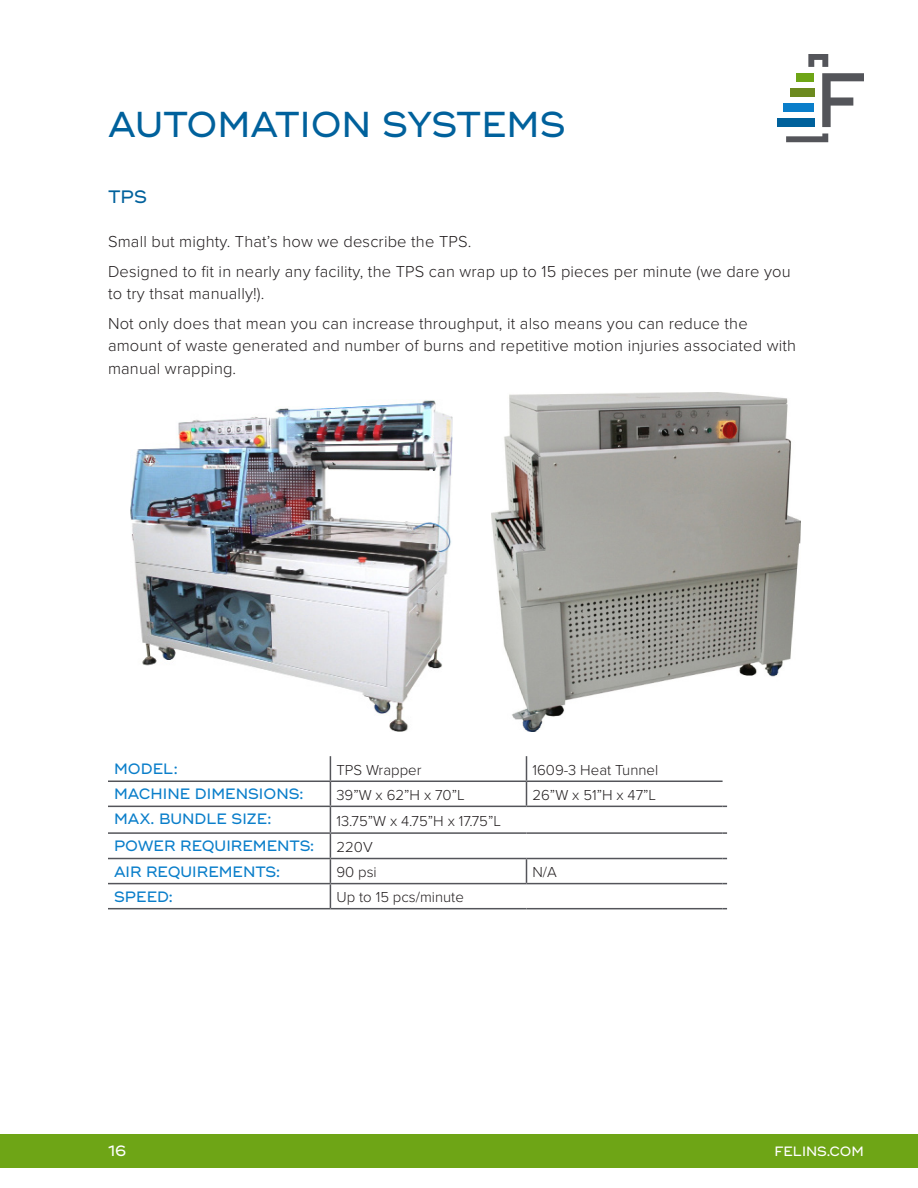
<style>
.page{position:relative;width:918px;height:1188px;background:#fff}
.page>*{position:absolute;margin:0;border:0;box-sizing:border-box;transform-origin:0 0}
.t1{font:500 36px "Ridley Grotesk";color:#00619c}
.t2{font:500 18px "Ridley Grotesk";color:#00619c}
.t3{font:300 16.5px/22.5px "Proxima Nova";letter-spacing:.01em;color:#231f20}
.t4{font:300 15px "Proxima Nova";color:#231f20}
.t5{font:500 15px "Ridley Grotesk";color:#0a7eca}
.t6{font:500 15px "Ridley Grotesk";color:#fff}
.t7{font:500 13.5px "Ridley Grotesk";color:#fff}
</style>
<div class="page">
<div style="left:0;top:1134px;width:918px;height:34px;background:#6ea516"></div>
<div style="left:777px;top:119px;width:37px;height:8px;background:#00619c"></div>
<div style="left:784px;top:103px;width:30px;height:9px;background:#0a7eca"></div>
<div style="left:790px;top:88px;width:24px;height:9px;background:#6c8a1f"></div>
<div style="left:796px;top:73px;width:18px;height:9px;background:#6ea516"></div>
<svg style="left:786px;top:133px;width:42px;height:9px"></svg>
<svg style="left:808px;top:54px;width:20px;height:13px"></svg>
<svg style="left:822px;top:73px;width:42px;height:54px"></svg>
<img style="left:131px;top:400px;width:321px;height:331px">
<img style="left:491px;top:392px;width:310px;height:339px">
<hr style="left:330px;top:781px;width:196px;height:1px;background:#54555a">
<hr style="left:330px;top:806px;width:196px;height:1px;background:#54555a">
<hr style="left:330px;top:832px;width:196px;height:2px;background:#54555a">
<hr style="left:526px;top:832px;width:197px;height:2px;background:#54555a">
<hr style="left:330px;top:858px;width:196px;height:1px;background:#54555a">
<hr style="left:330px;top:883px;width:196px;height:1px;background:#54555a">
<hr style="left:330px;top:908px;width:196px;height:1px;background:#54555a">
<hr style="left:526px;top:908px;width:197px;height:1px;background:#54555a">
<hr style="left:526px;top:858px;width:197px;height:1px;background:#54555a">
<svg style="left:526px;top:859px;width:1px;height:24px"></svg>
<hr style="left:526px;top:883px;width:197px;height:1px;background:#54555a">
<hr style="left:526px;top:781px;width:197px;height:1px;background:#54555a">
<svg style="left:526px;top:756px;width:1px;height:50px"></svg>
<hr style="left:526px;top:806px;width:197px;height:1px;background:#54555a">
<hr style="left:108px;top:781px;width:222px;height:1px;background:#54555a">
<hr style="left:108px;top:806px;width:222px;height:1px;background:#54555a">
<hr style="left:108px;top:832px;width:222px;height:2px;background:#54555a">
<hr style="left:108px;top:858px;width:222px;height:1px;background:#54555a">
<hr style="left:108px;top:883px;width:222px;height:1px;background:#54555a">
<svg style="left:330px;top:756px;width:1px;height:152px"></svg>
<hr style="left:108px;top:908px;width:222px;height:1px;background:#54555a">
<p class="t1" style="left:108px;top:103px;width:459px">AUTOMATION SYSTEMS</p>
<p class="t2" style="left:108px;top:186px;width:41px">TPS</p>
<p class="t3" style="left:108px;top:230px;width:365px">Small but mighty. That’s how we describe the TPS.</p>
<p class="t3" style="left:108px;top:259px;width:684px">Designed to fit in nearly any facility, the TPS can wrap up to 15 pieces per minute (we dare you to try thsat manually!).</p>
<p class="t3" style="left:108px;top:311px;width:690px">Not only does that mean you can increase throughput, it also means you can reduce the amount of waste generated and number of burns and repetitive motion injuries associated with manual wrapping.</p>
<p class="t5" style="left:114px;top:760px;width:65px">MODEL:</p>
<p class="t4" style="left:336px;top:758px;width:87px">TPS Wrapper</p>
<p class="t4" style="left:532px;top:758px;width:127px">1609-3 Heat Tunnel</p>
<p class="t5" style="left:114px;top:785px;width:191px">MACHINE DIMENSIONS:</p>
<p class="t4" style="left:336px;top:784px;width:130px">39”W x 62”H x 70”L</p>
<p class="t4" style="left:532px;top:784px;width:125px">26”W x 51”H x 47”L</p>
<p class="t5" style="left:114px;top:810px;width:159px">MAX. BUNDLE SIZE:</p>
<p class="t4" style="left:336px;top:809px;width:166px">13.75”W x 4.75”H x 17.75”L</p>
<p class="t5" style="left:114px;top:837px;width:202px">POWER REQUIREMENTS:</p>
<p class="t4" style="left:336px;top:836px;width:38px">220V</p>
<p class="t5" style="left:114px;top:862px;width:168px">AIR REQUIREMENTS:</p>
<p class="t4" style="left:336px;top:861px;width:42px">90 psi</p>
<p class="t4" style="left:532px;top:861px;width:26px">N/A</p>
<p class="t5" style="left:114px;top:887px;width:60px">SPEED:</p>
<p class="t4" style="left:336px;top:886px;width:129px">Up to 15 pcs/minute</p>
<p class="t6" style="left:108px;top:1141px;width:20px">16</p>
<p class="t7" style="left:774px;top:1143px;width:91px">FELINS.COM</p>
</div>
